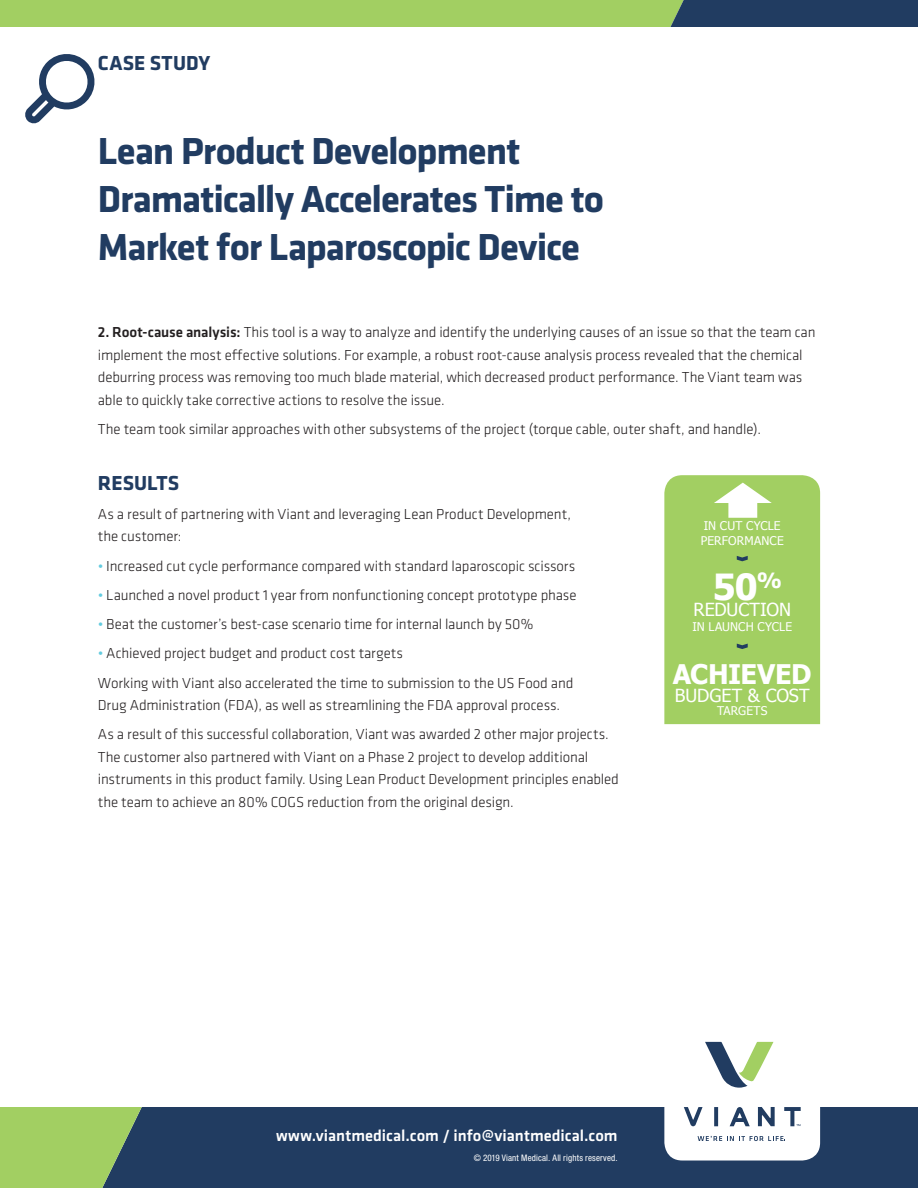
<style>
.page{position:relative;width:918px;height:1188px;background:#fff}
.page>*{position:absolute;margin:0;border:0;box-sizing:border-box;transform-origin:0 0}
.t1{font:700 39px/48px "Klavika";letter-spacing:-.03em;color:#213c61}
.t2{font:700 36px "Tahoma";color:#fff}
.t3{font:700 27px "Tahoma";letter-spacing:-.015em;color:#fff}
.t4{font:700 21px "Klavika";color:#213c61}
.t5{font:18px "Tahoma";letter-spacing:-.005em;color:#fff}
.Call-out{font:500 16.5px "Klavika";color:#fff}
.Body_Copy{font:300 15px/22.5px "Klavika";letter-spacing:-.005em;color:#231f20}
.t6{font:12px/15px "Tahoma";letter-spacing:.015em;color:#fff}
.t7{font:condensed 9px "Helvetica Neue";letter-spacing:.02em;color:#fff}
.s1{font-weight:500}
.s2{color:#63cbdf}
</style>
<div class="page">
<div style="left:142px;top:1107px;width:776px;height:81px;background:#213c61"></div>
<svg style="left:0;top:1107px;width:142px;height:81px;background:#90bb62"></svg>
<svg style="left:0;top:0;width:918px;height:27px;background:#80a861"></svg>
<svg style="left:664px;top:1041px;width:156px;height:120px"></svg>
<svg style="left:25px;top:54px;width:70px;height:70px"></svg>
<div style="left:664px;top:475px;width:156px;height:249px;background:#a2cf62"></div>
<p class="t4" style="left:98px;top:51px;width:114px">CASE STUDY</p>
<p class="t1" style="left:98px;top:128px;width:508px">Lean Product Development<br>Dramatically Accelerates Time to<br>Market for Laparoscopic Device</p>
<p class="Body_Copy" style="left:98px;top:321px;width:719px"><span class="s1">2. Root-cause analysis:</span> This tool is a way to analyze and identify the underlying causes of an issue so that the team can implement the most effective solutions. For example, a robust root-cause analysis process revealed that the chemical deburring process was removing too much blade material, which decreased product performance. The Viant team was able to quickly take corrective actions to resolve the issue.</p>
<p class="Body_Copy" style="left:98px;top:418px;width:665px">The team took similar approaches with other subsystems of the project (torque cable, outer shaft, and handle).</p>
<p class="t4" style="left:98px;top:471px;width:83px">RESULTS</p>
<p class="Body_Copy" style="left:98px;top:503px;width:475px">As a result of partnering with Viant and leveraging Lean Product Development, the customer:</p>
<p class="Body_Copy" style="left:98px;top:555px;width:479px"><span class="s2">•</span> Increased cut cycle performance compared with standard laparoscopic scissors</p>
<p class="Body_Copy" style="left:98px;top:584px;width:480px"><span class="s2">•</span> Launched a novel product 1 year from nonfunctioning concept prototype phase</p>
<p class="Body_Copy" style="left:98px;top:613px;width:437px"><span class="s2">•</span> Beat the customer’s best-case scenario time for internal launch by 50%</p>
<p class="Body_Copy" style="left:98px;top:642px;width:307px"><span class="s2">•</span> Achieved project budget and product cost targets</p>
<p class="Body_Copy" style="left:98px;top:672px;width:477px">Working with Viant also accelerated the time to submission to the US Food and<br>Drug Administration (FDA), as well as streamlining the FDA approval process.</p>
<p class="Body_Copy" style="left:98px;top:723px;width:523px">As a result of this successful collaboration, Viant was awarded 2 other major projects.<br>The customer also partnered with Viant on a Phase 2 project to develop additional instruments in this product family. Using Lean Product Development principles enabled the team to achieve an 80% COGS reduction from the original design.</p>
<p class="t6" style="left:701px;top:517px;width:85px">IN CUT CYCLE<br>PERFORMANCE</p>
<p class="t2" style="left:713px;top:561px;width:71px">50<sup>%</sup></p>
<p class="t5" style="left:693px;top:597px;width:99px">REDUCTION</p>
<p class="t6" style="left:692px;top:619px;width:101px">IN LAUNCH CYCLE</p>
<p class="t3" style="left:673px;top:655px;width:140px">ACHIEVED</p>
<p class="t5" style="left:675px;top:683px;width:136px">BUDGET &amp; COST</p>
<p class="t6" style="left:717px;top:703px;width:52px">TARGETS</p>
<p class="Call-out" style="left:276px;top:1127px;width:343px">www.viantmedical.com / info@viantmedical.com</p>
<p class="t7" style="left:474px;top:1152px;width:145px">© 2019 Viant Medical. All rights reserved.</p>
</div>
